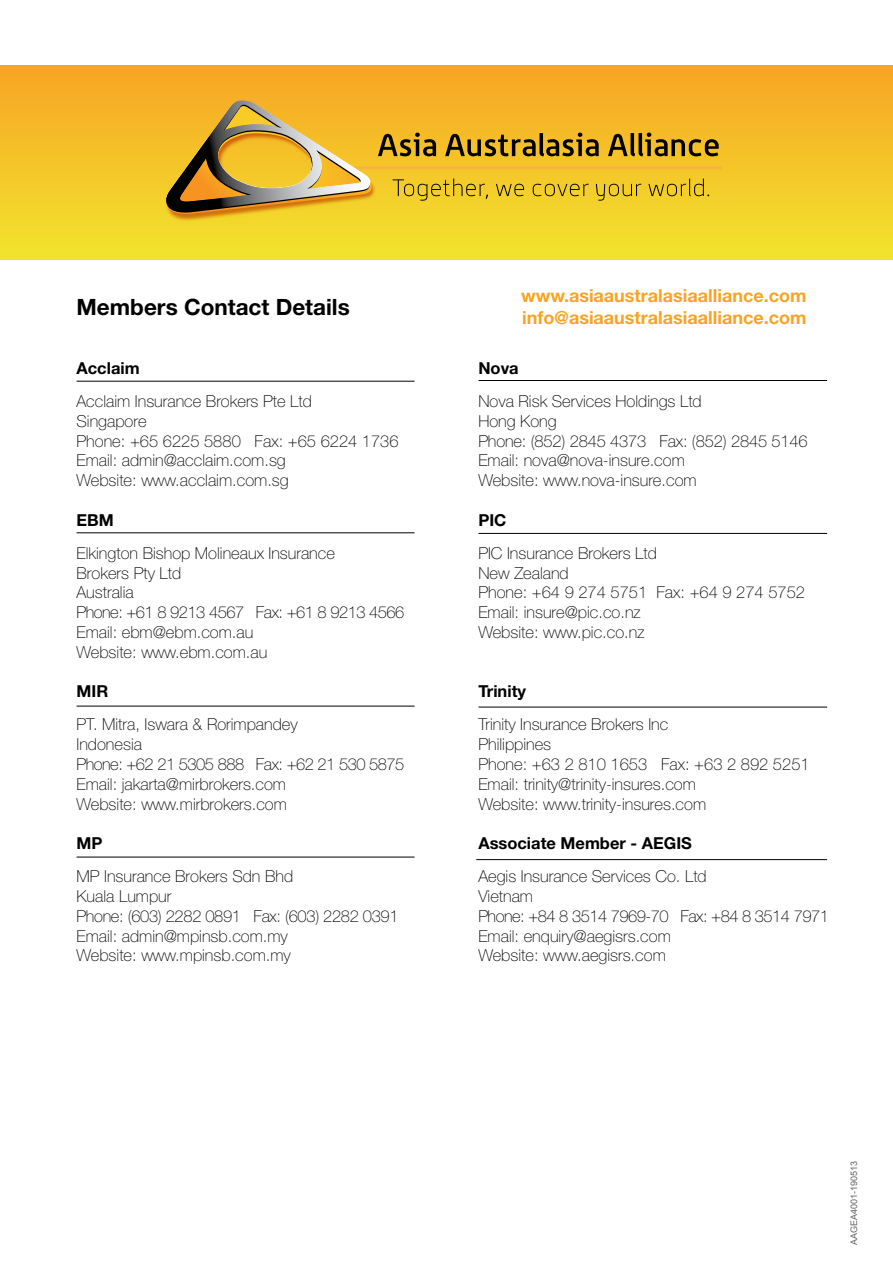
<style>
.page{position:relative;width:893px;height:1263px;background:#fff}
.page>*{position:absolute;margin:0;border:0;box-sizing:border-box;transform-origin:0 0}
.t1{font:700 22.5px "Helvetica Neue";color:#000}
.t2{font:700 18px/21.6px "Helvetica Neue";color:#f7a424}
.t3{font:100 16.5px/19.8px "Helvetica Neue";color:#000}
.t4{font:700 16.5px "Helvetica Neue";color:#000}
.t5{font:9px "Arial";color:#636363}
</style>
<div class="page">
<div style="left:0;top:66px;width:893px;height:193px;background:linear-gradient(to bottom,#f7a424,#f2e42d)"></div>
<hr style="left:322px;top:167px;width:400px;height:2px;background:#fbb040">
<img style="left:164px;top:103px;width:213px;height:119px">
<svg style="left:393px;top:179px;width:95px;height:22px"></svg>
<svg style="left:496px;top:184px;width:28px;height:12px"></svg>
<svg style="left:533px;top:184px;width:56px;height:12px"></svg>
<svg style="left:596px;top:184px;width:45px;height:17px"></svg>
<svg style="left:648px;top:179px;width:61px;height:17px"></svg>
<svg style="left:166px;top:101px;width:206px;height:113px"></svg>
<svg style="left:378px;top:133px;width:58px;height:23px"></svg>
<svg style="left:445px;top:133px;width:154px;height:23px"></svg>
<svg style="left:608px;top:133px;width:111px;height:23px"></svg>
<hr style="left:77px;top:381px;width:338px;height:1px;background:#000">
<hr style="left:77px;top:532px;width:338px;height:1px;background:#000">
<hr style="left:77px;top:706px;width:338px;height:1px;background:#000">
<hr style="left:478px;top:707px;width:349px;height:1px;background:#000">
<hr style="left:478px;top:533px;width:349px;height:1px;background:#000">
<hr style="left:478px;top:380px;width:349px;height:1px;background:#000">
<hr style="left:77px;top:857px;width:338px;height:1px;background:#000">
<hr style="left:476px;top:859px;width:351px;height:1px;background:#000">
<h1 class="t1" style="left:77px;top:293px;width:275px">Members Contact Details</h1>
<p class="t2" style="left:521px;top:285px;width:287px">www.asiaaustralasiaalliance.com info@asiaaustralasiaalliance.com</p>
<p class="t4" style="left:77px;top:358px;width:65px">Acclaim</p>
<p class="t3" style="left:77px;top:391px;width:324px">Acclaim Insurance Brokers Pte Ltd<br>Singapore<br>Phone: +65 6225 5880 Fax: +65 6224 1736<br>Email: admin@acclaim.com.sg<br>Website: www.acclaim.com.sg</p>
<p class="t4" style="left:77px;top:510px;width:39px">EBM</p>
<p class="t3" style="left:77px;top:543px;width:329px">Elkington Bishop Molineaux Insurance<br>Brokers Pty Ltd<br>Australia<br>Phone: +61 8 9213 4567 Fax: +61 8 9213 4566<br>Email: ebm@ebm.com.au<br>Website: www.ebm.com.au</p>
<p class="t4" style="left:77px;top:681px;width:33px">MIR</p>
<p class="t3" style="left:77px;top:714px;width:329px">PT. Mitra, Iswara &amp; Rorimpandey<br>Indonesia<br>Phone: +62 21 5305 888 Fax: +62 21 530 5875<br>Email: jakarta@mirbrokers.com<br>Website: www.mirbrokers.com</p>
<p class="t4" style="left:77px;top:833px;width:27px">MP</p>
<p class="t3" style="left:77px;top:866px;width:324px">MP Insurance Brokers Sdn Bhd<br>Kuala Lumpur<br>Phone: (603) 2282 0891 Fax: (603) 2282 0391<br>Email: admin@mpinsb.com.my<br>Website: www.mpinsb.com.my</p>
<p class="t4" style="left:478px;top:358px;width:42px">Nova</p>
<p class="t3" style="left:478px;top:391px;width:331px">Nova Risk Services Holdings Ltd<br>Hong Kong<br>Phone: (852) 2845 4373 Fax: (852) 2845 5146<br>Email: nova@nova-insure.com<br>Website: www.nova-insure.com</p>
<p class="t4" style="left:478px;top:510px;width:30px">PIC</p>
<p class="t3" style="left:478px;top:543px;width:328px">PIC Insurance Brokers Ltd<br>New Zealand<br>Phone: +64 9 274 5751 Fax: +64 9 274 5752<br>Email: insure@pic.co.nz<br>Website: www.pic.co.nz</p>
<p class="t4" style="left:478px;top:681px;width:49px">Trinity</p>
<p class="t3" style="left:478px;top:715px;width:333px">Trinity Insurance Brokers Inc<br>Philippines<br>Phone: +63 2 810 1653 Fax: +63 2 892 5251<br>Email: trinity@trinity-insures.com<br>Website: www.trinity-insures.com</p>
<p class="t4" style="left:478px;top:833px;width:215px">Associate Member - AEGIS</p>
<p class="t3" style="left:478px;top:866px;width:352px">Aegis Insurance Services Co. Ltd<br>Vietnam<br>Phone: +84 8 3514 7969-70 Fax: +84 8 3514 7971<br>Email: enquiry@aegisrs.com<br>Website: www.aegisrs.com</p>
<p class="t5" style="left:848px;top:1245px;width:86px;rotate:-90deg">AAGEA4001-190513</p>
</div>
